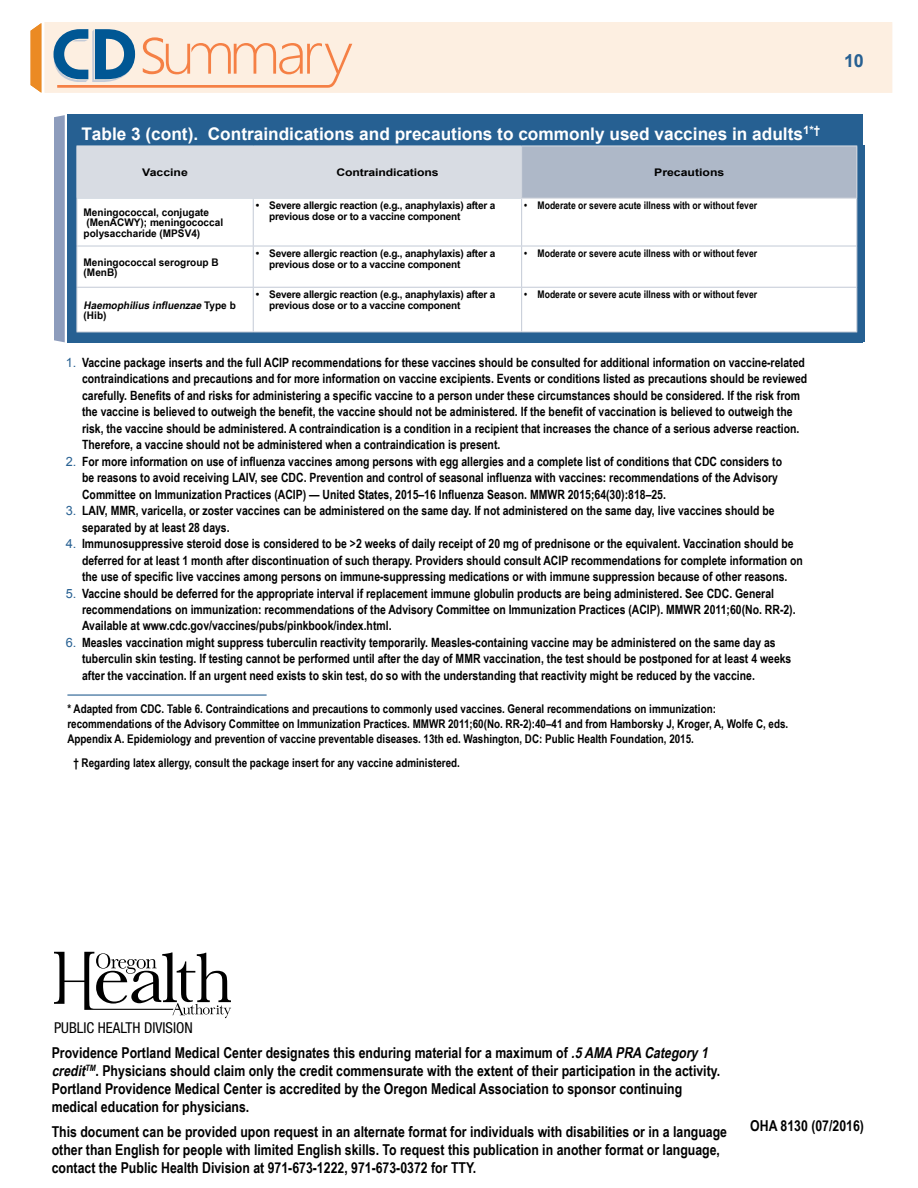
<style>
.page{position:relative;width:918px;height:1188px;background:#fff}
.page>*{position:absolute;margin:0;border:0;box-sizing:border-box;transform-origin:0 0}
.t1{font:700 18px "Arial";color:#276092}
.t2{font:700 17.4px "Arial";color:#fff}
.t3{font:700 15px/18px "Arial Narrow";color:#000}
.t4{font:condensed 15px "Helvetica Neue LT Std";color:#000}
.t5{font:700 12.75px/16.5px "Arial Narrow";color:#000}
.t6{font:700 12px/15px "Arial Narrow";color:#000}
.t7{font:700 10.5px/10.5px "Arial Narrow";color:#000;scale:1.17 1}
.t8{font:700 10.5px "Arial Narrow";color:#000}
.t9{font:700 10.5px "Arial";letter-spacing:-.01em;color:#000;scale:1.17 1}
.t10{font:italic 700 10.5px/10.5px "Arial Narrow";color:#000;scale:1.17 1}
.s1{font-style:normal}
.s2{font-family:"Arial";font-weight:400;color:#276092}
.s3{font-style:italic}
</style>
<div class="page">
<div style="left:45px;top:22px;width:847px;height:71px;background:#fdefe1"></div>
<svg style="left:31px;top:23px;width:10px;height:70px"></svg>
<svg style="left:54px;top:952px;width:177px;height:66px"></svg>
<svg style="left:54px;top:29px;width:298px;height:59px"></svg>
<div style="left:67px;top:114px;width:796px;height:228px;background:#266092"></div>
<svg style="left:54px;top:115px;width:11px;height:227px;background:#909ebd"></svg>
<div style="left:76px;top:146px;width:789px;height:196px;background:#266092"></div>
<div style="left:77px;top:147px;width:444px;height:51px;background:#d8dce3"></div>
<div style="left:522px;top:146px;width:335px;height:52px;background:#aeb8c8"></div>
<div style="left:77px;top:199px;width:779px;height:133px;background:#fff"></div>
<hr style="left:76px;top:199px;width:1px;height:47px;background:#c3cad6">
<hr style="left:253px;top:199px;width:1px;height:47px;background:#c3cad6">
<hr style="left:521px;top:199px;width:1px;height:47px;background:#c3cad6">
<hr style="left:856px;top:199px;width:1px;height:47px;background:#c3cad6">
<hr style="left:76px;top:246px;width:177px;height:1px;background:#c3cad6">
<hr style="left:76px;top:246px;width:1px;height:41px;background:#c3cad6">
<hr style="left:253px;top:246px;width:269px;height:1px;background:#c3cad6">
<hr style="left:253px;top:246px;width:1px;height:41px;background:#c3cad6">
<hr style="left:522px;top:246px;width:335px;height:1px;background:#c3cad6">
<hr style="left:521px;top:246px;width:1px;height:41px;background:#c3cad6">
<hr style="left:856px;top:246px;width:1px;height:41px;background:#c3cad6">
<hr style="left:76px;top:287px;width:177px;height:1px;background:#c3cad6">
<hr style="left:76px;top:288px;width:1px;height:44px;background:#c3cad6">
<hr style="left:253px;top:287px;width:269px;height:1px;background:#c3cad6">
<hr style="left:253px;top:288px;width:1px;height:44px;background:#c3cad6">
<hr style="left:522px;top:287px;width:335px;height:1px;background:#c3cad6">
<hr style="left:521px;top:288px;width:1px;height:44px;background:#c3cad6">
<hr style="left:856px;top:288px;width:1px;height:44px;background:#c3cad6">
<hr style="left:76px;top:332px;width:177px;height:1px;background:#c3cad6">
<hr style="left:253px;top:332px;width:269px;height:1px;background:#c3cad6">
<hr style="left:522px;top:332px;width:335px;height:1px;background:#c3cad6">
<hr style="left:76px;top:146px;width:177px;height:1px;background:#d8dce3">
<hr style="left:76px;top:146px;width:1px;height:52px;background:#d8dce3">
<hr style="left:253px;top:146px;width:269px;height:1px;background:#d8dce3">
<hr style="left:253px;top:146px;width:1px;height:52px;background:#d8dce3">
<hr style="left:522px;top:146px;width:335px;height:1px;background:#d8dce3">
<hr style="left:521px;top:146px;width:1px;height:52px;background:#d8dce3">
<hr style="left:856px;top:146px;width:1px;height:52px;background:#d8dce3">
<hr style="left:76px;top:198px;width:177px;height:1px;background:#d8dce3">
<hr style="left:253px;top:198px;width:269px;height:1px;background:#d8dce3">
<hr style="left:522px;top:198px;width:335px;height:1px;background:#d8dce3">
<hr style="left:67px;top:694px;width:200px;height:2px;background:#276092">
<h2 class="t2" style="left:81px;top:122px;width:740px">Table 3 (cont). Contraindications and precautions to commonly used vaccines in adults<sup>1*†</sup></h2>
<p class="t9" style="left:142px;top:165px;width:40px">Vaccine</p>
<p class="t9" style="left:336px;top:165px;width:89px">Contraindications</p>
<p class="t9" style="left:654px;top:165px;width:61px">Precautions</p>
<p class="t7" style="left:84px;top:207px;width:121px">Meningococcal, conjugate (MenACWY); meningococcal polysaccharide (MPSV4)</p>
<p class="t7" style="left:269px;top:200px;width:195px;text-indent:-13px">• Severe allergic reaction (e.g., anaphylaxis) after a previous dose or to a vaccine component</p>
<p class="t8" style="left:524px;top:198px;width:235px">• Moderate or severe acute illness with or without fever</p>
<p class="t7" style="left:84px;top:256px;width:117px">Meningococcal serogroup B (MenB)</p>
<p class="t7" style="left:269px;top:248px;width:195px;text-indent:-13px">• Severe allergic reaction (e.g., anaphylaxis) after a previous dose or to a vaccine component</p>
<p class="t8" style="left:524px;top:246px;width:235px">• Moderate or severe acute illness with or without fever</p>
<p class="t10" style="left:84px;top:299px;width:132px">Haemophilius influenzae <span class="s1">Ty p e b (Hib)</span></p>
<p class="t7" style="left:269px;top:289px;width:195px;text-indent:-13px">• Severe allergic reaction (e.g., anaphylaxis) after a previous dose or to a vaccine component</p>
<p class="t8" style="left:524px;top:287px;width:235px">• Moderate or severe acute illness with or without fever</p>
<p class="t5" style="left:82px;top:353px;width:727px;text-indent:-16px"><span class="s2">1.</span> Vaccine package inserts and the full ACIP recommendations for these vaccines should be consulted for additional information on vaccine-related contraindications and precautions and for more information on vaccine excipients. Events or conditions listed as precautions should be reviewed carefully. Benefits of and risks for administering a specific vaccine to a person under these circumstances should be considered. If the risk from the vaccine is believed to outweigh the benefit, the vaccine should not be administered. If the benefit of vaccination is believed to outweigh the risk, the vaccine should be administered. A contraindication is a condition in a recipient that increases the chance of a serious adverse reaction.<br>Therefore, a vaccine should not be administered when a contraindication is present.</p>
<p class="t5" style="left:82px;top:452px;width:702px;text-indent:-16px"><span class="s2">2.</span> For more information on use of influenza vaccines among persons with egg allergies and a complete list of conditions that CDC considers to be reasons to avoid receiving LAIV, see CDC. Prevention and control of seasonal influenza with vaccines: recommendations of the Advisory<br>Committee on Immunization Practices (ACIP) — United States, 2015–16 Influenza Season. MMWR 2015;64(30):818–25.</p>
<p class="t5" style="left:82px;top:502px;width:694px;text-indent:-16px"><span class="s2">3.</span> LAIV, MMR, varicella, or zoster vaccines can be administered on the same day. If not administered on the same day, live vaccines should be separated by at least 28 days.</p>
<p class="t5" style="left:82px;top:535px;width:722px;text-indent:-16px"><span class="s2">4.</span> Immunosuppressive steroid dose is considered to be &gt;2 weeks of daily receipt of 20 mg of prednisone or the equivalent. Vaccination should be deferred for at least 1 month after discontinuation of such therapy. Providers should consult ACIP recommendations for complete information on the use of specific live vaccines among persons on immune-suppressing medications or with immune suppression because of other reasons.</p>
<p class="t5" style="left:82px;top:584px;width:715px;text-indent:-16px"><span class="s2">5.</span> Vaccine should be deferred for the appropriate interval if replacement immune globulin products are being administered. See CDC. General recommendations on immunization: recommendations of the Advisory Committee on Immunization Practices (ACIP). MMWR 2011;60(No. RR-2).<br>Available at www.cdc.gov/vaccines/pubs/pinkbook/index.html.</p>
<p class="t5" style="left:82px;top:634px;width:711px;text-indent:-16px"><span class="s2">6.</span> Measles vaccination might suppress tuberculin reactivity temporarily. Measles-containing vaccine may be administered on the same day as tuberculin skin testing. If testing cannot be performed until after the day of MMR vaccination, the test should be postponed for at least 4 weeks after the vaccination. If an urgent need exists to skin test, do so with the understanding that reactivity might be reduced by the vaccine.</p>
<p class="t6" style="left:67px;top:700px;width:722px">* Adapted from CDC. Table 6. Contraindications and precautions to commonly used vaccines. General recommendations on immunization: recommendations of the Advisory Committee on Immunization Practices. MMWR 2011;60(No. RR-2):40–41 and from Hamborsky J, Kroger, A, Wolfe C, eds.<br>Appendix A. Epidemiology and prevention of vaccine preventable diseases. 13th ed. Washington, DC: Public Health Foundation, 2015.</p>
<p class="t6" style="left:73px;top:755px;width:388px">† Regarding latex allergy, consult the package insert for any vaccine administered.</p>
<h1 class="t1" style="left:844px;top:49px;width:21px">10</h1>
<p class="t4" style="left:54px;top:1019px;width:140px">PUBLIC HEALTH DIVISION</p>
<p class="t3" style="left:52px;top:1043px;width:670px">Providence Portland Medical Center designates this enduring material for a maximum of <span class="s3">.5AMA PRA Category1 credit</span><sup>TM</sup>. Physicians should claim only the credit commensurate with the extent of their participation in the activity.<br>Portland Providence Medical Center is accredited by the Oregon Medical Association to sponsor continuing medical education for physicians.</p>
<p class="t3" style="left:52px;top:1122px;width:677px">This document can be provided upon request in an alternate format for individuals with disabilities or in a language other than English for people with limited English skills. To request this publication in another format or language, contact the Public Health Division at 971-673-1222, 971-673-0372 for TTY.</p>
<p class="t3" style="left:750px;top:1116px;width:115px">OHA 8130 (07/2016)</p>
</div>
